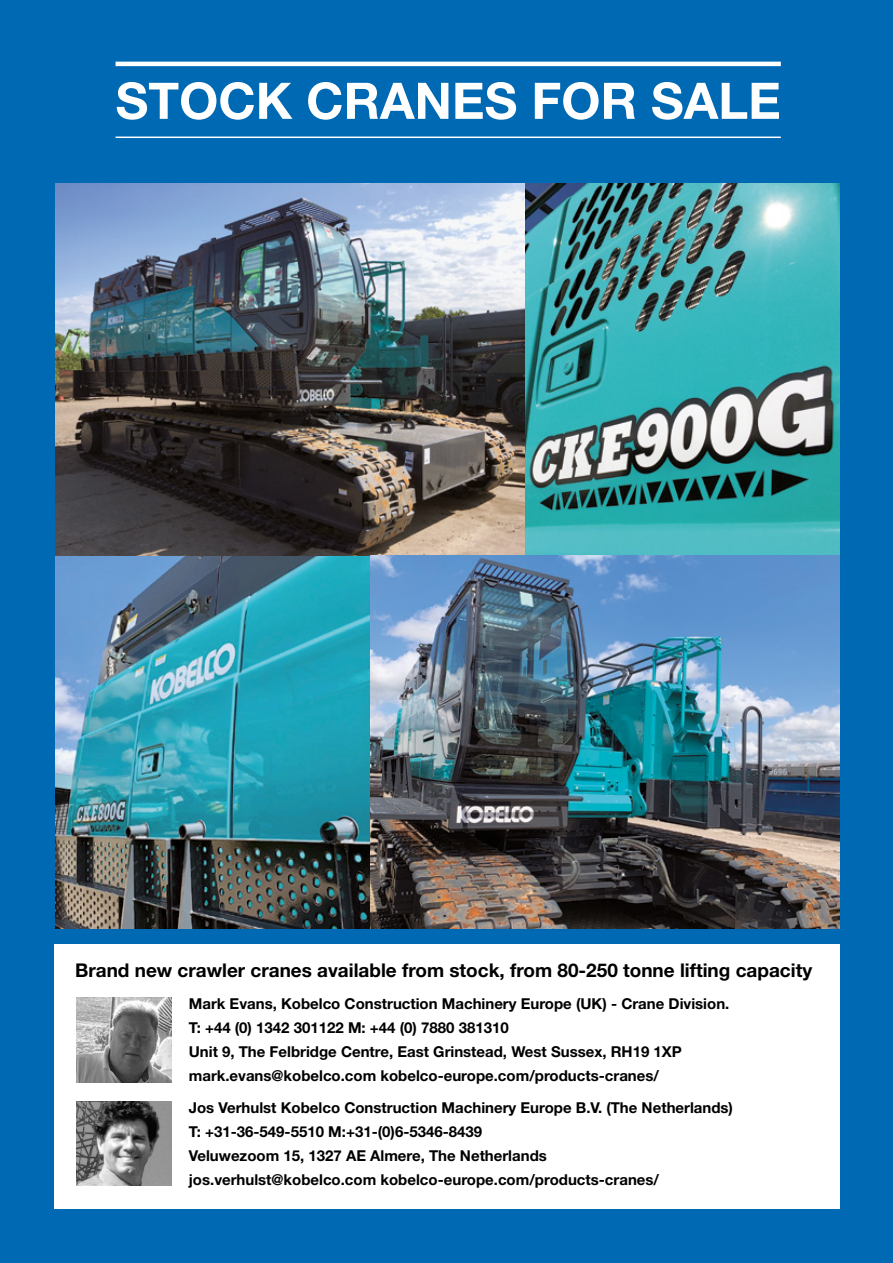
<style>
.page{position:relative;width:893px;height:1263px;background:#0069b4}
.page>*{position:absolute;margin:0;border:0;box-sizing:border-box;transform-origin:0 0}
.t1{font:700 50.4px "Helvetica Neue LT";color:#fff}
.t2{font:700 18.9px "Helvetica Neue LT";color:#000}
.t3{font:700 15px/24px "Helvetica Neue LT";color:#000}
</style>
<div class="page">
<hr style="left:116px;top:62px;width:665px;height:4px;background:#fff">
<hr style="left:116px;top:137px;width:665px;height:1px;background:#fff">
<div style="left:54px;top:944px;width:785px;height:265px;background:#fff"></div>
<img style="left:77px;top:997px;width:95px;height:85px">
<img style="left:77px;top:1101px;width:95px;height:85px">
<img style="left:56px;top:183px;width:783px;height:745px">
<h1 class="t1" style="left:116px;top:70px;width:667px">STOCK CRANES FOR SALE</h1>
<p class="t2" style="left:75px;top:958px;width:739px">Brand new crawler cranes available from stock, from 80-250 tonne lifting capacity</p>
<p class="t3" style="left:189px;top:991px;width:542px">Mark Evans, Kobelco Construction Machinery Europe (UK) - Crane Division.<br>T: +44 (0) 1342 301122 M: +44 (0) 7880 381310<br>Unit 9, The Felbridge Centre, East Grinstead, West Sussex, RH19 1XP mark.evans@kobelco.com kobelco-europe.com/products-cranes/</p>
<p class="t3" style="left:189px;top:1095px;width:546px">Jos Verhulst Kobelco Construction Machinery Europe B.V. (The Netherlands)<br>T: +31-36-549-5510 M:+31-(0)6-5346-8439<br>Veluwezoom 15, 1327 AE Almere, The Netherlands jos.verhulst@kobelco.com kobelco-europe.com/products-cranes/</p>
</div>
